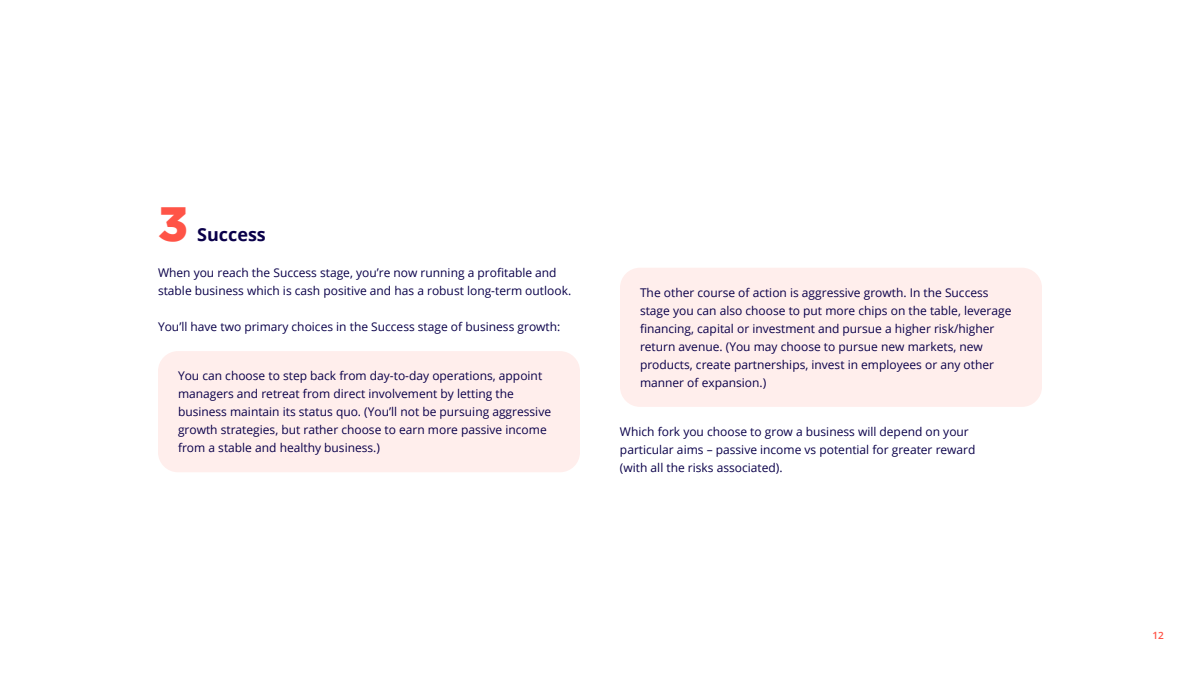
<style>
.page{position:relative;width:1200px;height:675px;background:#fff}
.page>*{position:absolute;margin:0;border:0;box-sizing:border-box;transform-origin:0 0}
.t1{font:900 48px "Gotham HTF";color:#ff5447}
.t2{font:700 18px "Open Sans";color:#0a004a}
.t3{font:12px/18px "Open Sans";color:#0a004a}
.t4{font:600 10px "Open Sans";color:#ff5447}
</style>
<div class="page">
<div style="left:158px;top:351px;width:422px;height:121px;background:#ffeeec;border-radius:20px"></div>
<div style="left:620px;top:268px;width:422px;height:139px;background:#ffeeec;border-radius:20px"></div>
<h1 class="t1" style="left:158px;top:196px;width:31px">3</h1>
<h2 class="t2" style="left:197px;top:222px;width:70px">Success</h2>
<p class="t3" style="left:158px;top:263px;width:415px">When you reach the Success stage, you’re now running a profitable and stable business which is cash positive and has a robust long-term outlook.</p>
<p class="t3" style="left:158px;top:317px;width:404px">You’ll have two primary choices in the Success stage of business growth:</p>
<p class="t3" style="left:178px;top:367px;width:375px">You can choose to step back from day-to-day operations, appoint managers and retreat from direct involvement by letting the business maintain its status quo. (You’ll not be pursuing aggressive growth strategies, but rather choose to earn more passive income from a stable and healthy business.)</p>
<p class="t3" style="left:640px;top:283px;width:373px">The other course of action is aggressive growth. In the Success stage you can also choose to put more chips on the table, leverage financing, capital or investment and pursue a higher risk/higher return avenue. (You may choose to pursue new markets, new products, create partnerships, invest in employees or any other manner of expansion.)</p>
<p class="t3" style="left:620px;top:423px;width:357px">Which fork you choose to grow a business will depend on your particular aims – passive income vs potential for greater reward (with all the risks associated).</p>
<p class="t4" style="left:1153px;top:629px;width:13px">12</p>
</div>
